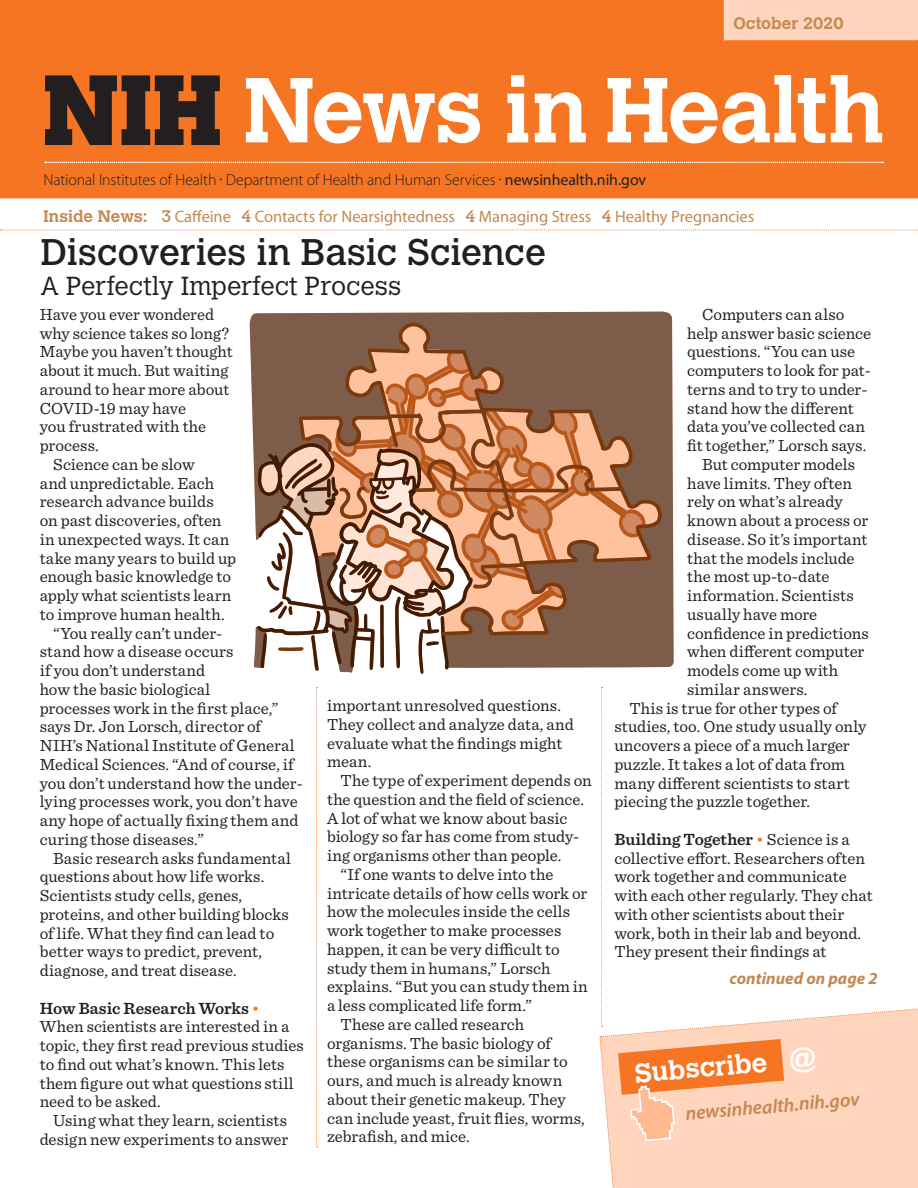
<style>
.page{position:relative;width:918px;height:1188px;background:#fff}
.page>*{position:absolute;margin:0;border:0;box-sizing:border-box;transform-origin:0 0}
.t1{font:36.75px "Calvert MT Std";letter-spacing:-.005em;color:#231f20}
.t2{font:700 26.85px "Calvert MT Std";color:#fff}
.t3{font:300 25.8px "Calvert MT Std";color:#231f20}
.NewsIH_Body{font:italic 600 19.5px "Myriad Pro";color:#c38953}
.NewsIH_Body-2{font:16.8px/18.8px "Sentinel";color:#231f20}
.t4{font:italic 700 16.8px "Myriad Pro";letter-spacing:.005em;color:#c38953}
.t5{font:16.5px "Myriad Pro";letter-spacing:-.005em;color:#c38953}
.t6{font:700 16.5px "Calvert MT Std";color:#c38953}
.t7{font:300 15.9px "Myriad Pro";letter-spacing:-.005em;color:#231f20}
.s1{font-weight:400}
.s2{font-family:"Calvert MT Std";font-weight:700}
.s3{font-family:"Calvert MT Std"}
.s4{font-weight:600}
.s5{color:#f57523}
</style>
<div class="page">
<svg style="left:0;top:0;width:918px;height:198px;background:#eb7f3a"></svg>
<svg style="left:0;top:229px;width:918px;height:1px"></svg>
<svg style="left:316px;top:687px;width:2px;height:460px"></svg>
<div style="left:724px;top:0;width:194px;height:41px;background:#ffd5bd"></div>
<svg style="left:45px;top:162px;width:838px;height:1px"></svg>
<svg style="left:250px;top:312px;width:424px;height:356px;background:#907464"></svg>
<svg style="left:254px;top:325px;width:407px;height:349px;background:#b1856c"></svg>
<svg style="left:599px;top:687px;width:319px;height:501px"></svg>
<p class="t6" style="left:733px;top:13px;width:112px">October 2020</p>
<p class="t7" style="left:44px;top:171px;width:604px">National Institutes of Health <sup>•</sup> Department of Health and Human Services <sup>•</sup> <span class="s1">newsinhealth.nih.gov</span></p>
<p class="t5" style="left:44px;top:207px;width:712px"><span class="s2">Inside News:</span> <span class="s3">3</span> Caffeine <span class="s3">4</span> Contacts for Nearsightedness <span class="s3">4</span> Managing Stress <span class="s3">4</span> Healthy Pregnancies</p>
<p class="t1" style="left:40px;top:231px;width:507px">Discoveries in Basic Science</p>
<p class="t3" style="left:40px;top:271px;width:362px">A Perfectly Imperfect Process</p>
<p class="NewsIH_Body-2" style="left:40px;top:304px;width:194px">Have you ever wondered why science takes so long?<br>Maybe you haven’t thought about it much. But waiting around to hear more about<br>COVID-19 may have<br>you frustrated with the process.</p>
<p class="NewsIH_Body-2" style="left:40px;top:454px;width:198px;text-indent:13px">Science can be slow<br>and unpredictable. Each research advance builds<br>on past discoveries, often in unexpected ways. It can take many years to build up enough basic knowledge to apply what scientists learn to improve human health.</p>
<p class="NewsIH_Body-2" style="left:40px;top:623px;width:265px;text-indent:13px">“You really can’t under-<br>stand how a disease occurs<br>if you don’t understand<br>how the basic biological<br>processes work in the first place,” says Dr. Jon Lorsch, director of<br>NIH’s National Institute of General<br>Medical Sciences. “And of course, if you don’t understand how the under&shy;lying processes work, you don’t have any hope of actually fixing them and curing those diseases.”</p>
<p class="NewsIH_Body-2" style="left:40px;top:848px;width:253px;text-indent:13px">Basic research asks fundamental questions about how life works.<br>Scientists study cells, genes, proteins, and other building blocks of life. What they find can lead to better ways to predict, prevent, diagnose, and treat disease.</p>
<p class="NewsIH_Body-2" style="left:40px;top:998px;width:266px"><span class="s4">How Basic Research Works</span> <span class="s5">•<br></span>When scientists are interested in a topic, they first read previous studies to find out what’s known. This lets them figure out what questions still need to be asked.</p>
<p class="NewsIH_Body-2" style="left:40px;top:1110px;width:250px;text-align:right">Using what they learn, scientists design new experiments to answer</p>
<p class="NewsIH_Body-2" style="left:327px;top:695px;width:248px">important unresolved questions.<br>They collect and analyze data, and evaluate what the findings might mean.</p>
<p class="NewsIH_Body-2" style="left:327px;top:770px;width:266px;text-indent:14px">The type of experiment depends on the question and the field of science.<br>A lot of what we know about basic biology so far has come from study&shy;ing organisms other than people.</p>
<p class="NewsIH_Body-2" style="left:327px;top:864px;width:262px;text-indent:14px">“If one wants to delve into the intricate details of how cells work or how the molecules inside the cells work together to make processes happen, it can be very difficult to study them in humans,” Lorsch explains. “But you can study them in a less complicated life form.”</p>
<p class="NewsIH_Body-2" style="left:327px;top:1014px;width:259px;text-indent:14px">These are called research organisms. The basic biology of these organisms can be similar to ours, and much is already known about their genetic makeup. They can include yeast, fruit flies, worms, zebrafish, and mice.</p>
<p class="NewsIH_Body-2" style="left:687px;top:304px;width:186px;text-indent:15px">Computers can also help answer basic science questions. “You can use computers to look for pat&shy;terns and to try to under&shy;stand how the different data you’ve collected can fit together,” Lorsch says.</p>
<p class="NewsIH_Body-2" style="left:687px;top:454px;width:183px;text-indent:15px">But computer models have limits. They often rely on what’s already known about a process or disease. So it’s important that the models include the most up-to-date information. Scientists usually have more confidence in predictions when different computer models come up with similar answers.</p>
<p class="NewsIH_Body-2" style="left:614px;top:698px;width:253px;text-indent:15px">This is true for other types of studies, too. One study usually only uncovers a piece of a much larger puzzle. It takes a lot of data from many different scientists to start piecing the puzzle together.</p>
<p class="NewsIH_Body-2" style="left:614px;top:829px;width:260px"><span class="s4">Building Together</span> <span class="s5">•</span> Science is a collective effort. Researchers often work together and communicate with each other regularly. They chat with other scientists about their work, both in their lab and beyond.<br>They present their findings at</p>
<p class="t4" style="left:729px;top:969px;width:150px">continued on page 2</p>
<p class="t2" style="left:634px;top:1056px;width:134px;rotate:-5deg">Subscribe</p>
<p class="NewsIH_Body" style="left:685px;top:1103px;width:176px;rotate:-5deg">newsinhealth.nih.gov</p>
</div>
